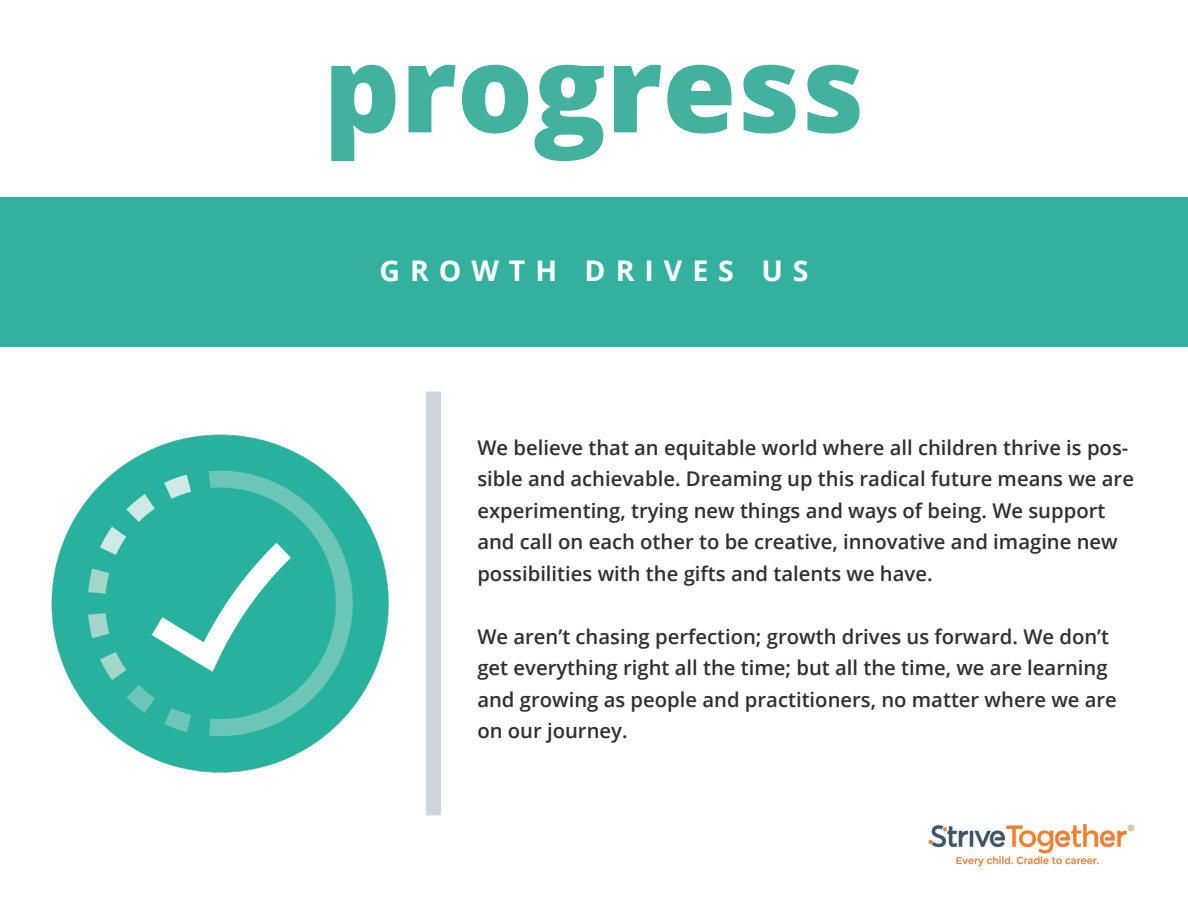
<style>
.page{position:relative;width:1188px;height:918px;background:#fff}
.page>*{position:absolute;margin:0;border:0;box-sizing:border-box;transform-origin:0 0}
.t1{font:800 120px "Open Sans";color:#42b19e}
.t2{font:700 28.5px "Open Sans";letter-spacing:.35em;color:#fff}
.t3{font:600 20.25px/31.5px "Open Sans";color:#312f30}
</style>
<div class="page">
<img style="left:51px;top:434px;width:338px;height:339px">
<img style="left:929px;top:824px;width:205px;height:43px">
<div style="left:0;top:198px;width:1188px;height:149px;background:#34b19e"></div>
<div style="left:426px;top:392px;width:15px;height:423px;background:#cfd5d9"></div>
<p class="t1" style="left:323px;top:-3px;width:542px">progress</p>
<p class="t2" style="left:379px;top:251px;width:431px">GROWTH DRIVES US</p>
<p class="t3" style="left:477px;top:431px;width:658px">We believe that an equitable world where all children thrive is pos&shy;sible and achievable. Dreaming up this radical future means we are experimenting, trying new things and ways of being. We support and call on each other to be creative, innovative and imagine new possibilities with the gifts and talents we have.</p>
<p class="t3" style="left:477px;top:620px;width:641px">We aren’t chasing perfection; growth drives us forward. We don’t get everything right all the time; but all the time, we are learning and growing as people and practitioners, no matter where we are on our journey.</p>
</div>
